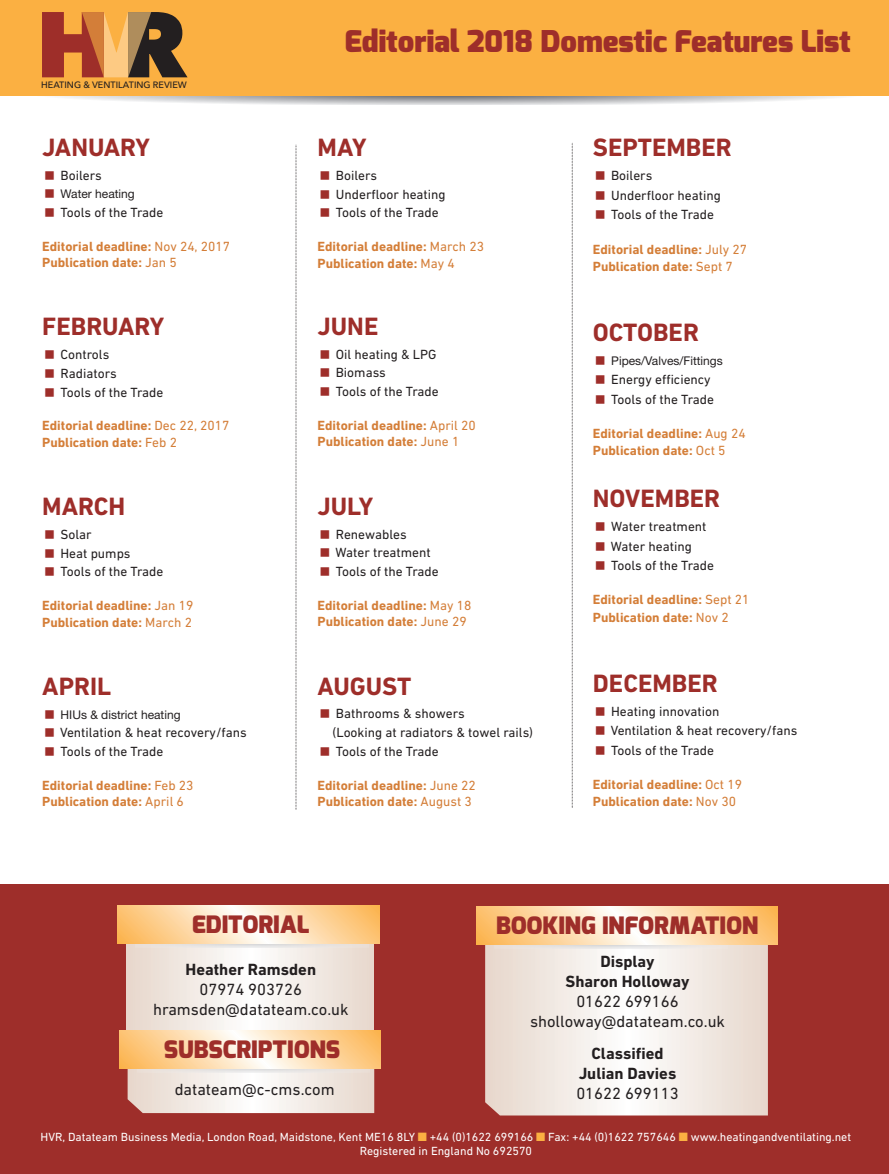
<style>
.page{position:relative;width:889px;height:1174px;background:#fff}
.page>*{position:absolute;margin:0;border:0;box-sizing:border-box;transform-origin:0 0}
.t1{font:900 30px "Exo";color:#9e2e2a}
.t2{font:700 25.5px "DIN Next LT Pro";color:#9e2e2a}
.t3{font:900 24px "Exo";color:#9e2e2a}
.t4{font:16.5px/19.8px "DIN Next LT Pro";color:#231f20;text-align:center}
.t5{font:700 16.5px/20.2px "DIN Next LT Pro";color:#231f20;text-align:center}
.t6{font:700 13.5px/16.5px "DIN Next LT Pro";color:#d47e38}
.t7{font:13.5px/18.8px "DIN Next LT Pro";color:#231f20}
.t8{font:12px/14.4px "DIN Next LT Pro";color:#fff;text-align:center}
.t9{font:12px "Helvetica Neue";color:#231f20}
.t10{font:500 9.15px "Avenir Next";color:#231f20}
.s1{font-weight:400}
.s2{color:#fbb042}
</style>
<div class="page">
<div style="left:0;top:884px;width:889px;height:290px;background:#9e2e2a"></div>
<svg style="left:126px;top:944px;width:247px;height:86px;background:#f1eae4"></svg>
<div style="left:136px;top:934px;width:233px;height:13px;background:#e4e1de"></div>
<svg style="left:57px;top:96px;width:785px;height:8px"></svg>
<div style="left:0;top:0;width:889px;height:96px;background:#fbb042"></div>
<svg style="left:42px;top:12px;width:146px;height:65px"></svg>
<svg style="left:118px;top:906px;width:261px;height:38px;background:#fddaaa"></svg>
<svg style="left:485px;top:944px;width:283px;height:171px;background:#f1e9e3"></svg>
<svg style="left:495px;top:944px;width:232px;height:4px"></svg>
<svg style="left:477px;top:906px;width:300px;height:38px;background:#fddaa9"></svg>
<svg style="left:128px;top:1068px;width:246px;height:45px;background:#f1e8e2"></svg>
<svg style="left:137px;top:1068px;width:233px;height:4px"></svg>
<svg style="left:119px;top:1030px;width:261px;height:38px;background:#fddaaa"></svg>
<svg style="left:296px;top:145px;width:1px;height:665px"></svg>
<svg style="left:572px;top:143px;width:1px;height:665px"></svg>
<p class="t10" style="left:41px;top:77px;width:147px">HEATING &amp; VENTILATING REVIEW</p>
<h2 class="t2" style="left:42px;top:139px;width:109px">JANUARY</h2>
<p class="t7" style="left:61px;top:167px;width:43px">Boilers</p>
<p class="t9" style="left:61px;top:187px;width:76px">Water heating</p>
<p class="t7" style="left:61px;top:204px;width:104px">Tools of the Trade</p>
<p class="t6" style="left:42px;top:239px;width:189px">Editorial deadline: <span class="s1">Nov 24, 2017<br></span>Publication date: <span class="s1">Jan 5</span></p>
<h2 class="t2" style="left:42px;top:318px;width:124px">FEBRUARY</h2>
<p class="t7" style="left:60px;top:346px;width:105px">Controls<br>Radiators<br>Tools of the Trade</p>
<p class="t6" style="left:42px;top:419px;width:189px">Editorial deadline: <span class="s1">Dec 22, 2017<br></span>Publication date: <span class="s1">Feb 2</span></p>
<h2 class="t2" style="left:42px;top:498px;width:85px">MARCH</h2>
<p class="t7" style="left:60px;top:526px;width:105px">Solar<br>Heat pumps<br>Tools of the Trade</p>
<p class="t6" style="left:42px;top:598px;width:153px">Editorial deadline: <span class="s1">Jan 19<br></span>Publication date: <span class="s1">March 2</span></p>
<h2 class="t2" style="left:42px;top:677px;width:70px">APRIL</h2>
<p class="t9" style="left:61px;top:707px;width:122px">HIUs &amp; district heating</p>
<p class="t7" style="left:60px;top:724px;width:188px">Ventilation &amp; heat recovery/fans<br>Tools of the Trade</p>
<p class="t6" style="left:42px;top:778px;width:153px">Editorial deadline: <span class="s1">Feb 23<br></span>Publication date: <span class="s1">April 6</span></p>
<h1 class="t1" style="left:345px;top:24px;width:507px">Editorial 2018 Domestic Features List</h1>
<h2 class="t2" style="left:318px;top:139px;width:50px">MAY</h2>
<p class="t7" style="left:336px;top:167px;width:111px">Boilers<br>Underfloor heating<br>Tools of the Trade</p>
<p class="t6" style="left:318px;top:240px;width:168px">Editorial deadline: <span class="s1">March 23<br></span>Publication date: <span class="s1">May 4</span></p>
<h2 class="t2" style="left:318px;top:317px;width:62px">JUNE</h2>
<p class="t7" style="left:336px;top:346px;width:105px">Oil heating &amp; LPG<br>Biomass<br>Tools of the Trade</p>
<p class="t6" style="left:318px;top:418px;width:160px">Editorial deadline: <span class="s1">April 20<br></span>Publication date: <span class="s1">June 1</span></p>
<h2 class="t2" style="left:318px;top:497px;width:57px">JULY</h2>
<p class="t7" style="left:336px;top:526px;width:105px">Renewables<br>Water treatment<br>Tools of the Trade</p>
<p class="t6" style="left:318px;top:598px;width:155px">Editorial deadline: <span class="s1">May 18<br></span>Publication date: <span class="s1">June 29</span></p>
<h2 class="t2" style="left:318px;top:677px;width:95px">AUGUST</h2>
<p class="t7" style="left:333px;top:706px;width:202px">Bathrooms &amp; showers<br>(Looking at radiators &amp; towel rails)<br>Tools of the Trade</p>
<p class="t6" style="left:318px;top:778px;width:160px">Editorial deadline: <span class="s1">June 22<br></span>Publication date: <span class="s1">August 3</span></p>
<h2 class="t2" style="left:593px;top:139px;width:140px">SEPTEMBER</h2>
<p class="t7" style="left:611px;top:167px;width:111px;line-height:19.4px">Boilers<br>Underfloor heating<br>Tools of the Trade</p>
<p class="t6" style="left:593px;top:242px;width:156px;line-height:17.1px">Editorial deadline: <span class="s1">July 27<br></span>Publication date: <span class="s1">Sept 7</span></p>
<h2 class="t2" style="left:593px;top:323px;width:108px">OCTOBER</h2>
<p class="t9" style="left:611px;top:354px;width:113px">Pipes/Valves/Fittings</p>
<p class="t7" style="left:611px;top:371px;width:105px;line-height:19.4px">Energy efficiency<br>Tools of the Trade</p>
<p class="t6" style="left:593px;top:426px;width:154px;line-height:17.1px">Editorial deadline: <span class="s1">Aug 24<br></span>Publication date: <span class="s1">Oct 5</span></p>
<h2 class="t2" style="left:593px;top:490px;width:129px">NOVEMBER</h2>
<p class="t7" style="left:611px;top:518px;width:105px;line-height:19.4px">Water treatment<br>Water heating<br>Tools of the Trade</p>
<p class="t6" style="left:593px;top:592px;width:158px;line-height:17.1px">Editorial deadline: <span class="s1">Sept 21<br></span>Publication date: <span class="s1">Nov 2</span></p>
<h2 class="t2" style="left:593px;top:674px;width:126px">DECEMBER</h2>
<p class="t7" style="left:611px;top:703px;width:188px;line-height:19.4px">Heating innovation<br>Ventilation &amp; heat recovery/fans<br>Tools of the Trade</p>
<p class="t6" style="left:593px;top:777px;width:151px;line-height:17.1px">Editorial deadline: <span class="s1">Oct 19<br></span>Publication date: <span class="s1">Nov 30</span></p>
<h3 class="t3" style="left:192px;top:911px;width:119px">EDITORIAL</h3>
<p class="t5" style="left:185px;top:961px;width:132px">Heather Ramsden</p>
<p class="t4" style="left:153px;top:981px;width:197px">07974 903726 hramsden@datateam.co.uk</p>
<h3 class="t3" style="left:164px;top:1035px;width:178px">SUBSCRIPTIONS</h3>
<p class="t4" style="left:175px;top:1081px;width:161px">datateam@c-cms.com</p>
<h3 class="t3" style="left:496px;top:912px;width:264px">BOOKING INFORMATION</h3>
<p class="t5" style="left:566px;top:953px;width:125px">Display<br>Sharon Holloway</p>
<p class="t4" style="left:530px;top:993px;width:196px">01622 699166 sholloway@datateam.co.uk</p>
<p class="t5" style="left:579px;top:1044px;width:99px">Classified<br>Julian Davies</p>
<p class="t4" style="left:576px;top:1084px;width:104px">01622 699113</p>
<p class="t8" style="left:41px;top:1130px;width:812px">HVR, Datateam Business Media, London Road, Maidstone, Kent ME16 8LY <span class="s2">■</span> +44 (0)1622 699166 <span class="s2">■</span> Fax: +44 (0)1622 757646 <span class="s2">■</span> www.heatingandventilating.net<br>Registered in England No 692570</p>
</div>
